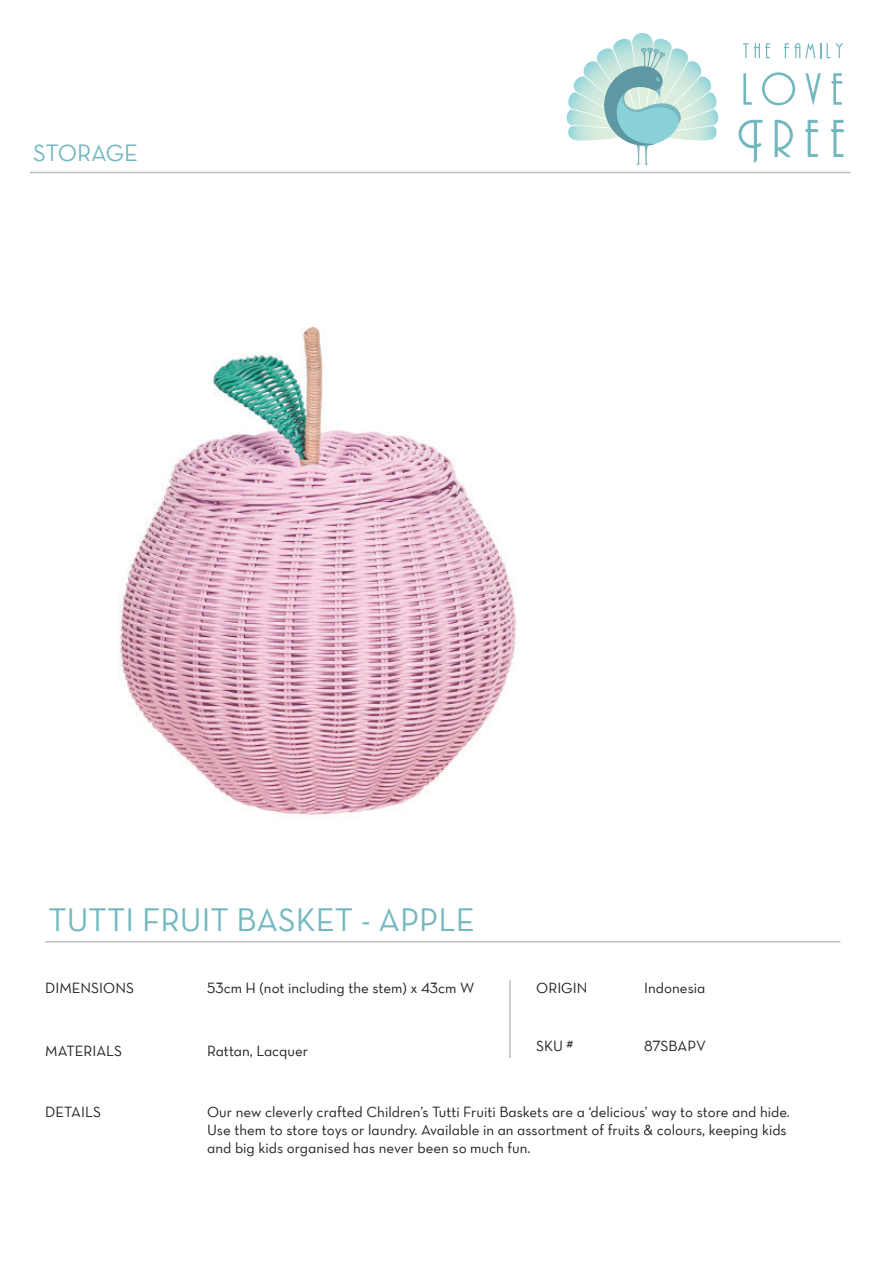
<style>
.page{position:relative;width:893px;height:1263px;background:#fff}
.page>*{position:absolute;margin:0;border:0;box-sizing:border-box;transform-origin:0 0}
.t1{font:33px "Neutra Text Book Alt";color:#73b7bf}
.t2{font:24px "Neutra Text Book Alt";letter-spacing:-.01em;color:#73b7bf}
.t3{font:15px/18px "Neutra Text Book Alt";color:#231f20}
</style>
<div class="page">
<img style="left:30px;top:171px;width:693px;height:772px">
<hr style="left:30px;top:172px;width:820px;height:1px;background:#bcbdc0">
<hr style="left:45px;top:941px;width:795px;height:1px;background:#bcbdc0">
<svg style="left:743px;top:43px;width:27px;height:15px"></svg>
<svg style="left:784px;top:43px;width:59px;height:15px"></svg>
<svg style="left:743px;top:73px;width:9px;height:32px"></svg>
<svg style="left:762px;top:72px;width:33px;height:33px"></svg>
<svg style="left:805px;top:73px;width:16px;height:32px"></svg>
<svg style="left:831px;top:73px;width:12px;height:32px"></svg>
<svg style="left:738px;top:120px;width:24px;height:43px"></svg>
<svg style="left:775px;top:120px;width:18px;height:37px"></svg>
<svg style="left:805px;top:120px;width:14px;height:37px"></svg>
<svg style="left:831px;top:120px;width:13px;height:37px"></svg>
<svg style="left:566px;top:33px;width:152px;height:133px"></svg>
<hr style="left:509px;top:980px;width:2px;height:78px;background:#bcbdc0">
<h2 class="t2" style="left:33px;top:138px;width:107px">STORAGE</h2>
<h1 class="t1" style="left:48px;top:900px;width:428px">TUTTI FRUIT BASKET - APPLE</h1>
<p class="t3" style="left:45px;top:978px;width:90px">DIMENSIONS</p>
<p class="t3" style="left:207px;top:978px;width:269px">53cm H (not including the stem) x 43cm W</p>
<p class="t3" style="left:45px;top:1042px;width:78px">MATERIALS</p>
<p class="t3" style="left:207px;top:1042px;width:102px">Rattan, Lacquer</p>
<p class="t3" style="left:536px;top:978px;width:53px">ORIGIN</p>
<p class="t3" style="left:644px;top:978px;width:63px">Indonesia</p>
<p class="t3" style="left:536px;top:1036px;width:39px">SKU #</p>
<p class="t3" style="left:644px;top:1036px;width:63px">87SBAPV</p>
<p class="t3" style="left:45px;top:1102px;width:57px">DETAILS</p>
<p class="t3" style="left:207px;top:1102px;width:584px">Our new cleverly crafted Children’s Tutti Fruiti Baskets are a ‘delicious’ way to store and hide.<br>Use them to store toys or laundry. Available in an assortment of fruits &amp; colours, keeping kids and big kids organised has never been so much fun.</p>
</div>
